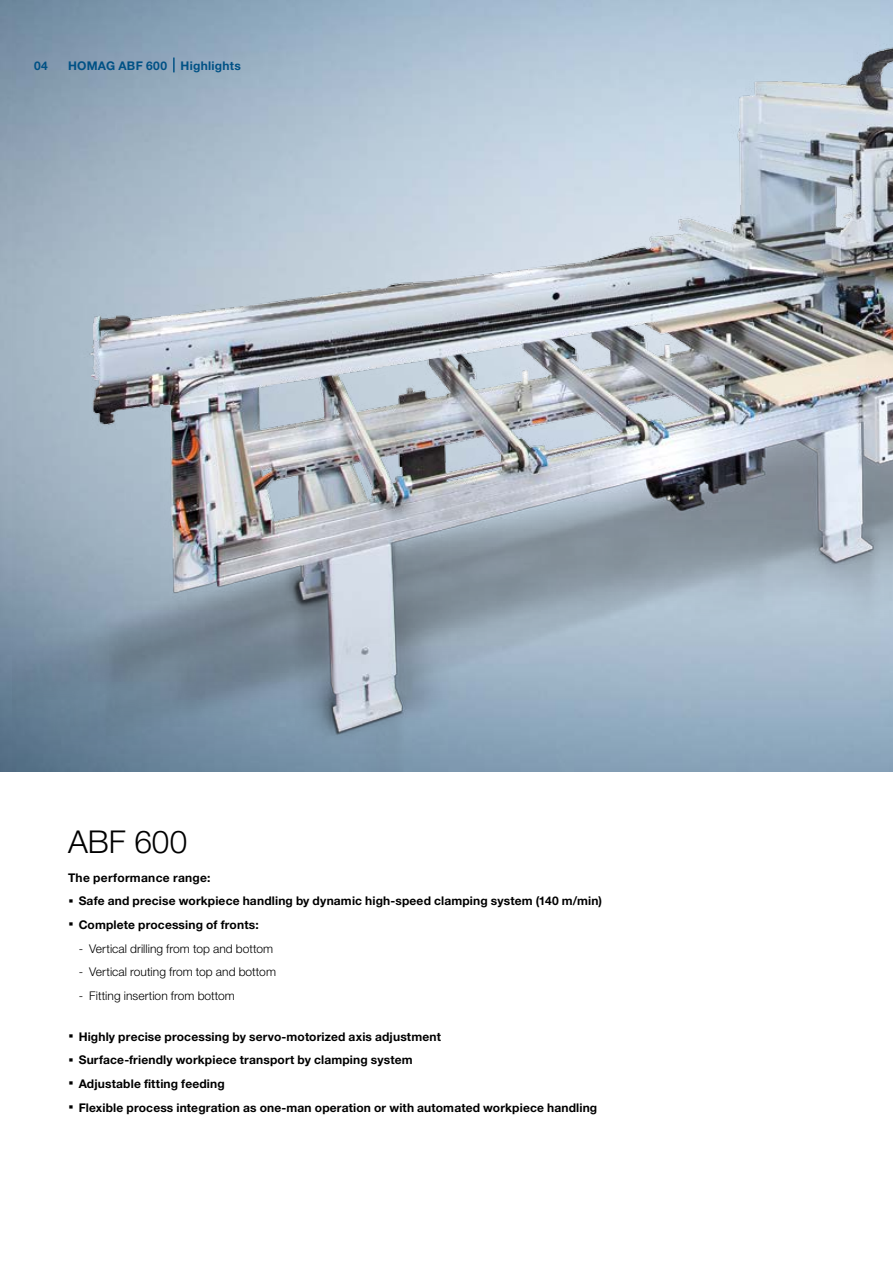
<style>
.page{position:relative;width:893px;height:1263px;background:#fff}
.page>*{position:absolute;margin:0;border:0;box-sizing:border-box;transform-origin:0 0}
.t1{font:300 31.5px "Helvetica Neue LTW1 G";color:#000}
.t2{font:700 12px/23.7px "Helvetica Neue LTW1 G";letter-spacing:.015em;color:#000}
.t3{font:300 12px "Helvetica Neue LTW1 G";letter-spacing:.005em;color:#000}
.t4{font:700 12px "Helvetica Neue LTW1 G";letter-spacing:.02em;color:#005185}
.s1{font-size:21px}
</style>
<div class="page">
<img style="left:13px;top:0;width:880px;height:771px">
<svg style="left:173px;top:58px;width:2px;height:14px"></svg>
<p class="t4" style="left:34px;top:58px;width:15px">04</p>
<p class="t4" style="left:68px;top:58px;width:174px">HOMAG ABF 600 Highlights</p>
<h1 class="t1" style="left:68px;top:822px;width:121px">ABF 600</h1>
<p class="t2" style="left:68px;top:865px;width:536px">The performance range:<br><span class="s1">·</span> Safe and precise workpiece handling by dynamic high-speed clamping system (140 m/min) <span class="s1">·</span> Complete processing of fronts:</p>
<p class="t3" style="left:79px;top:941px;width:196px">- Vertical drilling from top and bottom</p>
<p class="t3" style="left:79px;top:964px;width:199px">- Vertical routing from top and bottom</p>
<p class="t3" style="left:79px;top:988px;width:158px">- Fitting insertion from bottom</p>
<p class="t2" style="left:68px;top:1024px;width:531px"><span class="s1">·</span> Highly precise processing by servo-motorized axis adjustment<br><span class="s1">·</span> Surface-friendly workpiece transport by clamping system<br><span class="s1">·</span> Adjustable fitting feeding<br><span class="s1">·</span> Flexible process integration as one-man operation or with automated workpiece handling</p>
</div>
